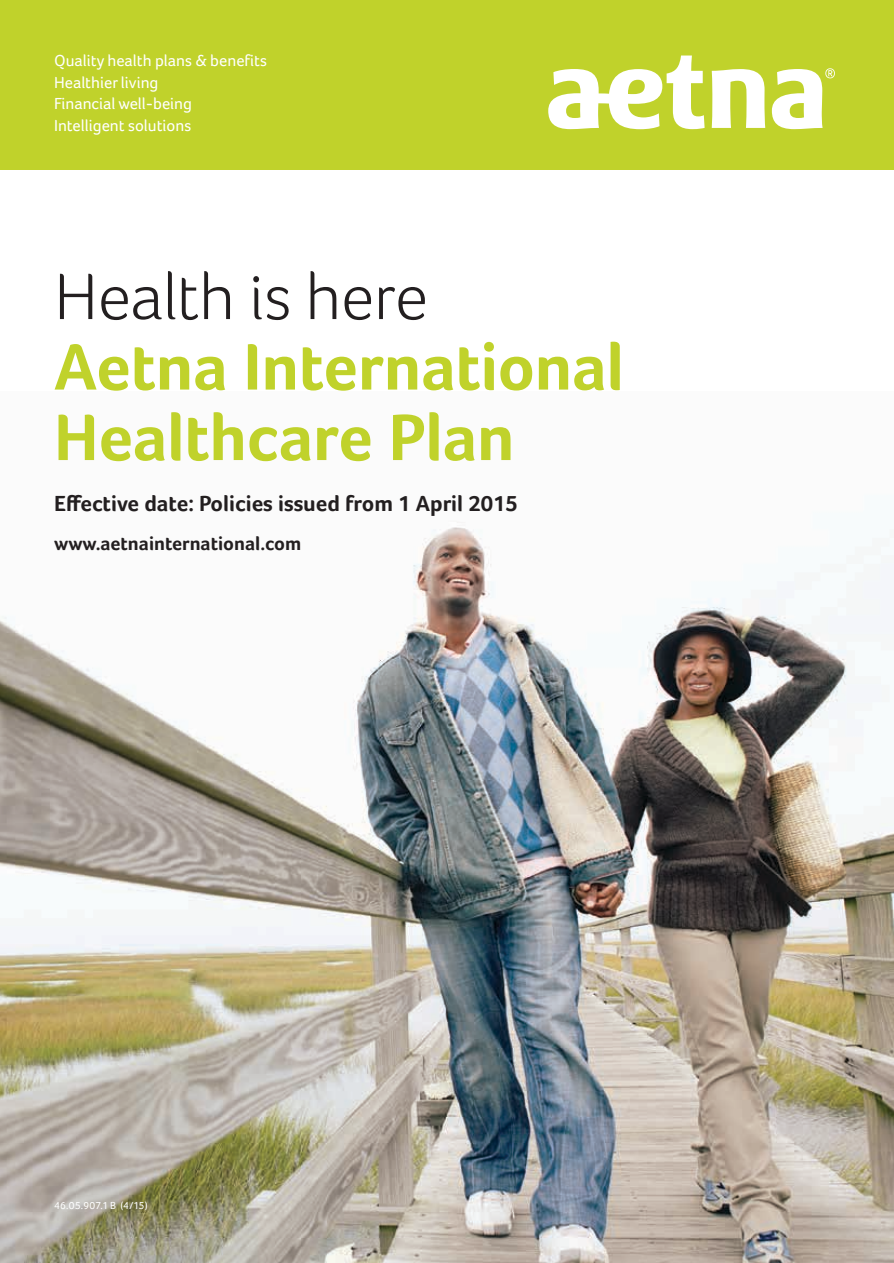
<style>
.page{position:relative;width:894px;height:1263px;background:#fff}
.page>*{position:absolute;margin:0;border:0;box-sizing:border-box;transform-origin:0 0}
.t1{font:700 67.5px/70.5px "Foco";letter-spacing:-.005em;color:#c0d22b}
.t2{font:300 67.5px "Foco";letter-spacing:-.01em;color:#231f20}
.t3{font:700 22.5px "Foco";color:#231f20}
.t4{font:700 19.5px "Foco";color:#231f20}
.t5{font:16.5px/21.8px "Foco";color:#fff}
.t6{font:10.5px "Foco";letter-spacing:.03em;color:#fff}
</style>
<div class="page">
<img style="left:0;top:522px;width:893px;height:741px">
<div style="left:0;top:0;width:893px;height:169px;background:#c0d22b"></div>
<svg style="left:548px;top:56px;width:286px;height:73px"></svg>
<p class="t5" style="left:54px;top:49px;width:214px">Quality health plans &amp; benefits<br>Healthier living<br>Financial well-being<br>Intelligent solutions</p>
<h1 class="t2" style="left:54px;top:257px;width:375px">Health is here</h1>
<h1 class="t1" style="left:54px;top:331px;width:571px">Aetna International<br>Healthcare Plan</h1>
<h2 class="t3" style="left:54px;top:490px;width:465px">Effective date: Policies issued from 1 April 2015</h2>
<p class="t4" style="left:54px;top:531px;width:248px">www.aetnainternational.com</p>
<p class="t6" style="left:54px;top:1199px;width:95px">46.05.907.1 B (4/15)</p>
</div>
